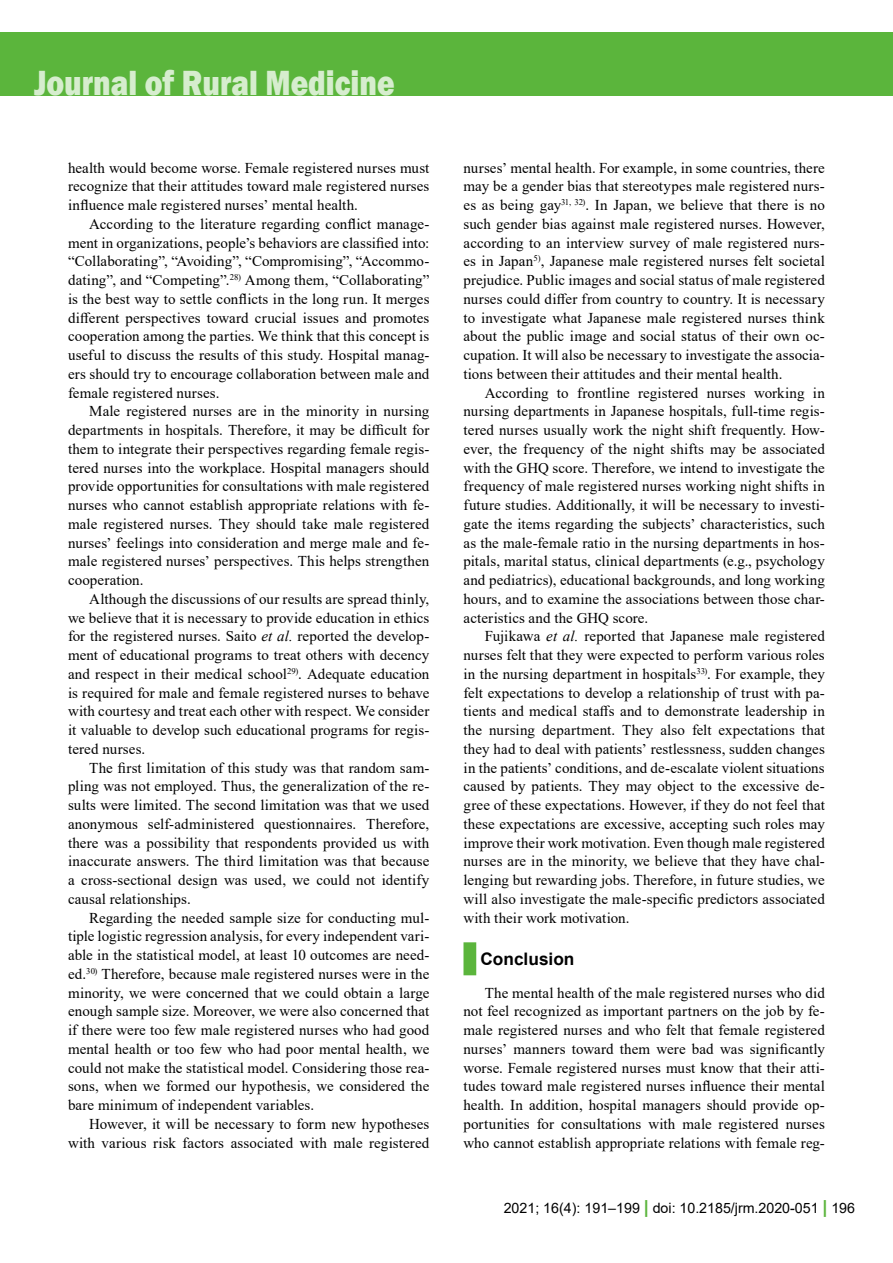
<style>
.page{position:relative;width:893px;height:1263px;background:#fff}
.page>*{position:absolute;margin:0;border:0;box-sizing:border-box;transform-origin:0 0}
.t1{font:800 36px "Franklin Gothic";color:#d6edce;scale:.83 1}
.t2{font:700 17.25px "Arial";color:#000}
.t3{font:15px/18.8px "Times New Roman";letter-spacing:.005em;color:#000;text-align:justify}
.t4{font:14.25px "Arial";color:#000}
.s1{font-style:italic}
.s2{font-weight:700;font-size:18px;color:#5bb53c}
</style>
<div class="page">
<div style="left:0;top:32px;width:893px;height:64px;background:#5bb53c"></div>
<div style="left:463px;top:942px;width:13px;height:33px;background:#5bb53c"></div>
<h1 class="t1" style="left:34px;top:59px;width:436px">Journal of Rural Medicine</h1>
<p class="t3" style="left:68px;top:158px;width:363px">health would become worse. Female registered nurses must recognize that their attitudes toward male registered nurses influence male registered nurses’ mental health.</p>
<p class="t3" style="left:68px;top:214px;width:363px;text-indent:21px">According to the literature regarding conflict manage&shy;ment in organizations, people’s behaviors are classified into: “Collaborating”, “Avoiding”, “Compromising”, “Accommo&shy;dating”, and “Competing”.<sup>28)</sup> Among them, “Collaborating” is the best way to settle conflicts in the long run. It merges different perspectives toward crucial issues and promotes cooperation among the parties. We think that this concept is useful to discuss the results of this study. Hospital manag&shy;ers should try to encourage collaboration between male and female registered nurses.</p>
<p class="t3" style="left:68px;top:401px;width:363px;text-indent:21px">Male registered nurses are in the minority in nursing departments in hospitals. Therefore, it may be difficult for them to integrate their perspectives regarding female regis&shy;tered nurses into the workplace. Hospital managers should provide opportunities for consultations with male registered nurses who cannot establish appropriate relations with fe&shy;male registered nurses. They should take male registered nurses’ feelings into consideration and merge male and fe&shy;male registered nurses’ perspectives. This helps strengthen cooperation.</p>
<p class="t3" style="left:68px;top:589px;width:363px;text-indent:21px">Although the discussions of our results are spread thinly, we believe that it is necessary to provide education in ethics for the registered nurses. Saito <span class="s1">et al.</span> reported the develop&shy;ment of educational programs to treat others with decency and respect in their medical school<sup>29)</sup>. Adequate education is required for male and female registered nurses to behave with courtesy and treat each other with respect. We consider it valuable to develop such educational programs for regis&shy;tered nurses.</p>
<p class="t3" style="left:68px;top:758px;width:363px;text-indent:21px">The first limitation of this study was that random sam&shy;pling was not employed. Thus, the generalization of the re&shy;sults were limited. The second limitation was that we used anonymous self-administered questionnaires. Therefore, there was a possibility that respondents provided us with inaccurate answers. The third limitation was that because a cross-sectional design was used, we could not identify causal relationships.</p>
<p class="t3" style="left:68px;top:908px;width:363px;text-indent:21px">Regarding the needed sample size for conducting mul&shy;tiple logistic regression analysis, for every independent vari&shy;able in the statistical model, at least 10 outcomes are need&shy;ed.<sup>30)</sup> Therefore, because male registered nurses were in the minority, we were concerned that we could obtain a large enough sample size. Moreover, we were also concerned that if there were too few male registered nurses who had good mental health or too few who had poor mental health, we could not make the statistical model. Considering those rea&shy;sons, when we formed our hypothesis, we considered the bare minimum of independent variables.</p>
<p class="t3" style="left:68px;top:1114px;width:363px;text-align:right">However, it will be necessary to form new hypotheses with various risk factors associated with male registered</p>
<p class="t3" style="left:463px;top:158px;width:363px">nurses’ mental health. For example, in some countries, there may be a gender bias that stereotypes male registered nurs&shy;es as being gay<sup>31,</sup> <sup>32)</sup>. In Japan, we believe that there is no such gender bias against male registered nurses. However, according to an interview survey of male registered nurs&shy;es in Japan<sup>5)</sup>, Japanese male registered nurses felt societal prejudice. Public images and social status of male registered nurses could differ from country to country. It is necessary to investigate what Japanese male registered nurses think about the public image and social status of their own oc&shy;cupation. It will also be necessary to investigate the associa&shy;tions between their attitudes and their mental health.</p>
<p class="t3" style="left:463px;top:383px;width:363px;text-indent:21px">According to frontline registered nurses working in nursing departments in Japanese hospitals, full-time regis&shy;tered nurses usually work the night shift frequently. How&shy;ever, the frequency of the night shifts may be associated with the GHQ score. Therefore, we intend to investigate the frequency of male registered nurses working night shifts in future studies. Additionally, it will be necessary to investi&shy;gate the items regarding the subjects’ characteristics, such as the male-female ratio in the nursing departments in hos&shy;pitals, marital status, clinical departments (e.g., psychology and pediatrics), educational backgrounds, and long working hours, and to examine the associations between those char&shy;acteristics and the GHQ score.</p>
<p class="t3" style="left:463px;top:626px;width:363px;text-indent:21px">Fujikawa <span class="s1">et al.</span> reported that Japanese male registered nurses felt that they were expected to perform various roles in the nursing department in hospitals<sup>33)</sup>. For example, they felt expectations to develop a relationship of trust with pa&shy;tients and medical staffs and to demonstrate leadership in the nursing department. They also felt expectations that they had to deal with patients’ restlessness, sudden changes in the patients’ conditions, and de-escalate violent situations caused by patients. They may object to the excessive de&shy;gree of these expectations. However, if they do not feel that these expectations are excessive, accepting such roles may improve their work motivation. Even though male registered nurses are in the minority, we believe that they have chal&shy;lenging but rewarding jobs. Therefore, in future studies, we will also investigate the male-specific predictors associated with their work motivation.</p>
<p class="t2" style="left:480px;top:947px;width:95px">Conclusion</p>
<p class="t3" style="left:463px;top:983px;width:363px;text-indent:21px">The mental health of the male registered nurses who did not feel recognized as important partners on the job by fe&shy;male registered nurses and who felt that female registered nurses’ manners toward them were bad was significantly worse. Female registered nurses must know that their atti&shy;tudes toward male registered nurses influence their mental health. In addition, hospital managers should provide op&shy;portunities for consultations with male registered nurses who cannot establish appropriate relations with female reg-</p>
<p class="t4" style="left:504px;top:1198px;width:353px">2021; 16(4): 191–199 <span class="s2">|</span> doi: 10.2185/jrm.2020-051 <span class="s2">|</span> 196</p>
</div>
